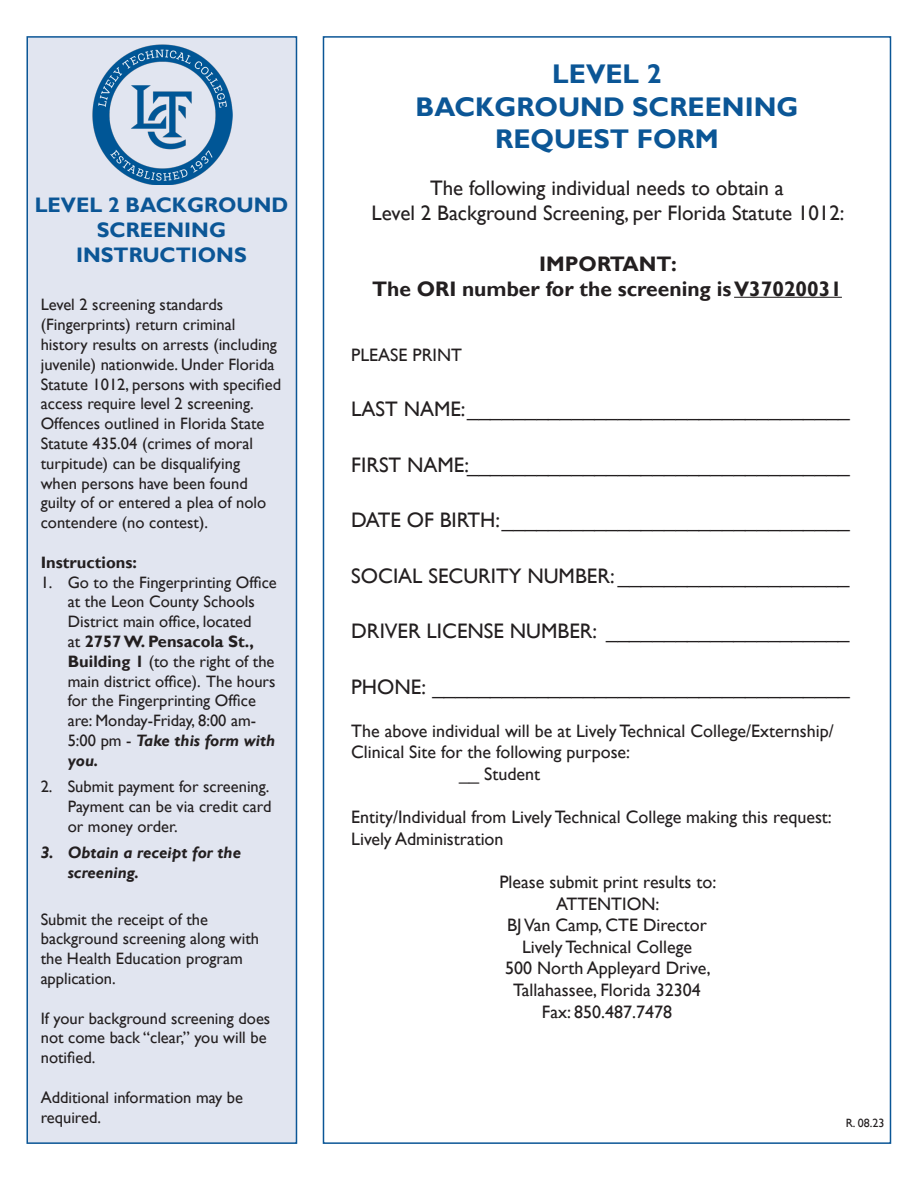
<style>
.page{position:relative;width:918px;height:1188px;background:#fff}
.page>*{position:absolute;margin:0;border:0;box-sizing:border-box;transform-origin:0 0}
.t1{font:700 27px/32.4px "Gill Sans";color:#0b5696;text-align:center}
.t2{font:21px/25.2px "Gill Sans";color:#231f20;text-align:center}
.t3{font:700 21px/25.2px "Gill Sans";color:#231f20;text-align:center}
.t4{font:700 21px/25.2px "Gill Sans";color:#0b5696;text-align:center}
.t5{font:18px/21.6px "Gill Sans";color:#231f20}
.t6{font:16.5px/19.8px "Gill Sans";color:#231f20}
.t7{font:italic 700 16.5px/19.8px "Gill Sans";color:#231f20}
.t8{font:700 16.5px "Gill Sans";color:#231f20}
.t9{font:12px "Gill Sans";color:#231f20}
.s1{font-weight:700}
.s2{font-weight:700;font-style:italic}
</style>
<div class="page">
<div style="left:27px;top:37px;width:269px;height:1106px;background:#e1e5f0"></div>
<div style="left:26px;top:36px;width:271px;height:1108px;border:2px solid #0b5696"></div>
<hr style="left:734px;top:297px;width:108px;height:1px;background:#231f20">
<img style="left:92px;top:44px;width:140px;height:141px">
<p class="t4" style="left:35px;top:192px;width:255px">LEVEL 2 BACKGROUND<br>SCREENING<br>INSTRUCTIONS</p>
<p class="t6" style="left:41px;top:295px;width:242px">Level 2 screening standards (Fingerprints) return criminal history results on arrests (including juvenile) nationwide. Under Florida Statute 1012, persons with specified access require level 2 screening.<br>Offences outlined in Florida State Statute 435.04 (crimes of moral turpitude) can be disqualifying<br>when persons have been found guilty of or entered a plea of nolo contendere (no contest).</p>
<p class="t8" style="left:41px;top:552px;width:98px">Instructions:</p>
<p class="t6" style="left:68px;top:572px;width:211px;text-indent:-27px">1. Go to the Fingerprinting Office at the Leon County Schools<br>District main office, located<br>at <span class="s1">2757 W. Pensacola St.,<br>Building 1</span> (to the right of the main district office). The hours for the Fingerprinting Office are: Monday-Friday, 8:00 am-<br>5:00 pm - <span class="s2">Take this form with you.</span></p>
<p class="t6" style="left:68px;top:777px;width:205px;text-align:justify;text-indent:-27px">2. Submit payment for screening.<br>Payment can be via credit card or money order.</p>
<p class="t7" style="left:68px;top:843px;width:175px;text-indent:-27px">3. Obtain a receipt for the screening.</p>
<p class="t6" style="left:41px;top:909px;width:220px">Submit the receipt of the background screening along with the Health Education program application.</p>
<p class="t6" style="left:41px;top:1008px;width:231px">If your background screening does not come back “clear,” you will be notified.</p>
<p class="t6" style="left:41px;top:1088px;width:204px">Additional information may be required.</p>
<p class="t1" style="left:416px;top:59px;width:384px">LEVEL 2<br>BACKGROUND SCREENING<br>REQUEST FORM</p>
<p class="t2" style="left:372px;top:176px;width:475px">The following individual needs to obtain a<br>Level 2 Background Screening, per Florida Statute 1012:</p>
<p class="t3" style="left:372px;top:251px;width:471px">IMPORTANT:<br>The ORI number for the screening is V37020031</p>
<p class="t5" style="left:351px;top:344px;width:112px">PLEASE PRINT</p>
<p class="t2" style="left:351px;top:397px;width:500px">LAST NAME:_________________________________</p>
<p class="t2" style="left:351px;top:452px;width:500px">FIRST NAME:_________________________________</p>
<p class="t2" style="left:351px;top:508px;width:500px">DATE OF BIRTH:______________________________</p>
<p class="t2" style="left:351px;top:563px;width:500px">SOCIAL SECURITY NUMBER: ____________________</p>
<p class="t2" style="left:351px;top:619px;width:500px">DRIVER LICENSE NUMBER: _____________________</p>
<p class="t2" style="left:351px;top:674px;width:500px">PHONE: ____________________________________</p>
<p class="t5" style="left:351px;top:720px;width:484px">The above individual will be at Lively Technical College/Externship/</p>
<p class="t5" style="left:351px;top:742px;width:280px">Clinical Site for the following purpose:</p>
<p class="t5" style="left:459px;top:763px;width:82px">__ Student</p>
<p class="t5" style="left:351px;top:807px;width:482px">Entity/Individual from Lively Technical College making this request:<br>Lively Administration</p>
<p class="t5" style="left:499px;top:871px;width:218px;text-align:center">Please submit print results to:<br>ATTENTION:<br>BJ Van Camp, CTE Director<br>Lively Technical College<br>500 North Appleyard Drive,<br>Tallahassee, Florida 32304<br>Fax: 850.487.7478</p>
<p class="t9" style="left:846px;top:1116px;width:40px">R. 08.23</p>
</div>
